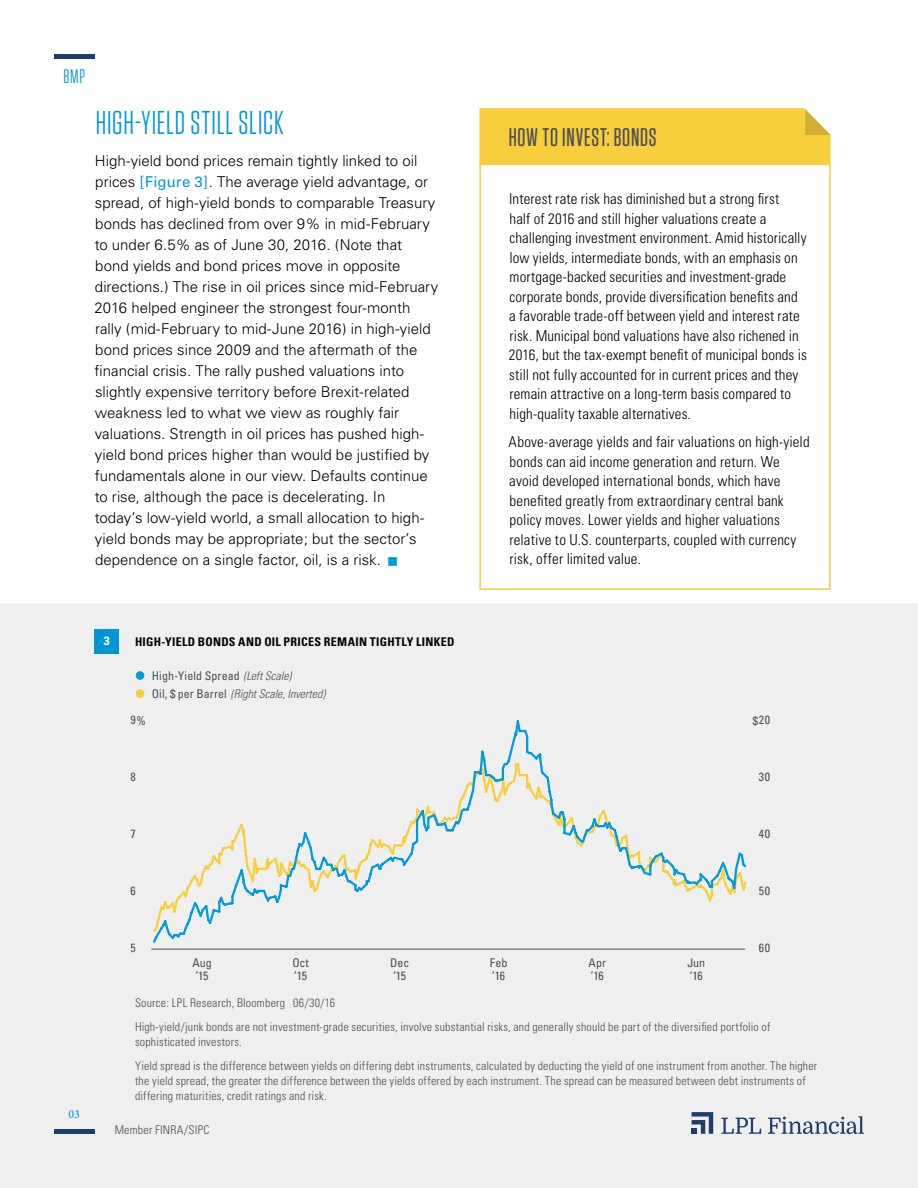
<style>
.page{position:relative;width:918px;height:1188px;background:#fff}
.page>*{position:absolute;margin:0;border:0;box-sizing:border-box;transform-origin:0 0}
.t1{font:33px "Tungsten Narrow";letter-spacing:.025em;color:#0098d8}
.t2{font:500 25.5px "Tungsten Narrow";letter-spacing:.03em;color:#4b4f54}
.t3{font:19.5px "Tungsten Narrow";color:#0098d8}
.t4{font:300 15px/21px "Univers";color:#000}
.t5{font:300 condensed 15px/19.5px "Univers";letter-spacing:.01em;color:#000}
.t6{font:300 condensed 12px/24px "Univers";letter-spacing:.015em;color:#4b4f54}
.t7{font:italic 300 condensed 12px/18px "Univers";color:#4b4f54}
.t8{font:condensed 12px/13.5px "Univers";letter-spacing:-.01em;color:#4b4f54}
.t9{font:700 condensed 12px "Univers";letter-spacing:.025em;color:#000}
.t10{font:500 12px "Minion Pro";color:#0098d8}
.t11{font:700 12px "Univers";color:#fff}
.s1{font-weight:400;color:#0098d8}
.s2{color:#0098d8}
.s3{font-weight:400;font-style:normal}
</style>
<div class="page">
<div style="left:0;top:1080px;width:918px;height:108px;background:#efeff0"></div>
<hr style="left:54px;top:1130px;width:40px;height:4px;background:#1b3e6f">
<hr style="left:54px;top:54px;width:40px;height:4px;background:#1b3e6f">
<svg style="left:692px;top:1112px;width:21px;height:22px"></svg>
<svg style="left:721px;top:1118px;width:40px;height:16px"></svg>
<svg style="left:768px;top:1116px;width:96px;height:18px"></svg>
<div style="left:0;top:604px;width:918px;height:476px;background:#efeff0"></div>
<div style="left:94px;top:629px;width:25px;height:25px;background:#0096d6"></div>
<div style="left:136px;top:671px;width:8px;height:9px;background:#009bde;border-radius:50%"></div>
<div style="left:136px;top:689px;width:8px;height:9px;background:#f7cf3c;border-radius:50%"></div>
<svg style="left:153px;top:720px;width:594px;height:223px"></svg>
<hr style="left:151px;top:949px;width:594px;height:1px;background:#4b4f54">
<div style="left:479px;top:108px;width:352px;height:56px;background:#f7cf3c"></div>
<div style="left:479px;top:164px;width:352px;height:426px;background:#fff;border:2px solid #f7cf3c"></div>
<h3 class="t3" style="left:63px;top:67px;width:23px">BMP</h3>
<h1 class="t1" style="left:96px;top:107px;width:189px">HIGH-YIELD STILL SLICK</h1>
<p class="t4" style="left:94px;top:150px;width:345px">High-yield bond prices remain tightly linked to oil prices <span class="s1">[Figure 3]</span>. The average yield advantage, or spread, of high-yield bonds to comparable Treasury bonds has declined from over 9% in mid-February to under 6.5% as of June 30, 2016. (Note that bond yields and bond prices move in opposite directions.) The rise in oil prices since mid-February 2016 helped engineer the strongest four-month rally (mid-February to mid-June 2016) in high-yield bond prices since 2009 and the aftermath of the financial crisis. The rally pushed valuations into slightly expensive territory before Brexit-related weakness led to what we view as roughly fair valuations. Strength in oil prices has pushed high&shy;yield bond prices higher than would be justified by fundamentals alone in our view. Defaults continue to rise, although the pace is decelerating. In<br>today’s low-yield world, a small allocation to high&shy;yield bonds may be appropriate; but the sector’s dependence on a single factor, oil, is a risk. <span class="s2">■</span></p>
<h2 class="t2" style="left:509px;top:124px;width:149px">HOW TO INVEST: BONDS</h2>
<p class="t5" style="left:509px;top:189px;width:299px">Interest rate risk has diminished but a strong first<br>half of 2016 and still higher valuations create a challenging investment environment. Amid historically low yields, intermediate bonds, with an emphasis on mortgage-backed securities and investment-grade corporate bonds, provide diversification benefits and a favorable trade-off between yield and interest rate risk. Municipal bond valuations have also richened in 2016, but the tax-exempt benefit of municipal bonds is still not fully accounted for in current prices and they remain attractive on a long-term basis compared to high-quality taxable alternatives.</p>
<p class="t5" style="left:509px;top:432px;width:303px">Above-average yields and fair valuations on high-yield bonds can aid income generation and return. We avoid developed international bonds, which have benefited greatly from extraordinary central bank policy moves. Lower yields and higher valuations relative to U.S. counterparts, coupled with currency risk, offer limited value.</p>
<p class="t10" style="left:68px;top:1106px;width:13px">03</p>
<p class="t11" style="left:103px;top:634px;width:8px">3</p>
<p class="t9" style="left:135px;top:635px;width:321px">HIGH-YIELD BONDS AND OIL PRICES REMAIN TIGHTLY LINKED</p>
<p class="t7" style="left:152px;top:666px;width:175px"><span class="s3">High-Yield Spread</span> (Left Scale)<br><span class="s3">Oil, $ per Barrel</span> (Right Scale, Inverted)</p>
<p class="t8" style="left:130px;top:713px;width:17px">9%</p>
<p class="t8" style="left:753px;top:713px;width:19px">$20</p>
<p class="t8" style="left:130px;top:770px;width:7px">8</p>
<p class="t8" style="left:759px;top:770px;width:13px">30</p>
<p class="t8" style="left:130px;top:827px;width:7px">7</p>
<p class="t8" style="left:759px;top:827px;width:13px">40</p>
<p class="t8" style="left:130px;top:884px;width:7px">6</p>
<p class="t8" style="left:759px;top:884px;width:13px">50</p>
<p class="t8" style="left:130px;top:941px;width:7px">5</p>
<p class="t8" style="left:759px;top:941px;width:13px">60</p>
<p class="t8" style="left:193px;top:955px;width:21px">Aug ’15</p>
<p class="t8" style="left:292px;top:955px;width:18px">Oct ’15</p>
<p class="t8" style="left:390px;top:955px;width:21px">Dec ’15</p>
<p class="t8" style="left:490px;top:955px;width:19px">Feb ’16</p>
<p class="t8" style="left:589px;top:955px;width:19px">Apr ’16</p>
<p class="t8" style="left:687px;top:955px;width:19px">Jun ‘16</p>
<p class="t6" style="left:135px;top:990px;width:637px">Source: LPL Research, Bloomberg 06/30/16<br>High-yield/junk bonds are not investment-grade securities, involve substantial risks, and generally should be part of the diversified portfolio of</p>
<p class="t6" style="left:135px;top:1029px;width:684px">sophisticated investors.<br>Yield spread is the difference between yields on differing debt instruments, calculated by deducting the yield of one instrument from another. The higher</p>
<p class="t6" style="left:135px;top:1073px;width:672px;line-height:15px">the yield spread, the greater the difference between the yields offered by each instrument. The spread can be measured between debt instruments of differing maturities, credit ratings and risk.</p>
<p class="t6" style="left:115px;top:1118px;width:96px">Member FINRA/SIPC</p>
</div>
